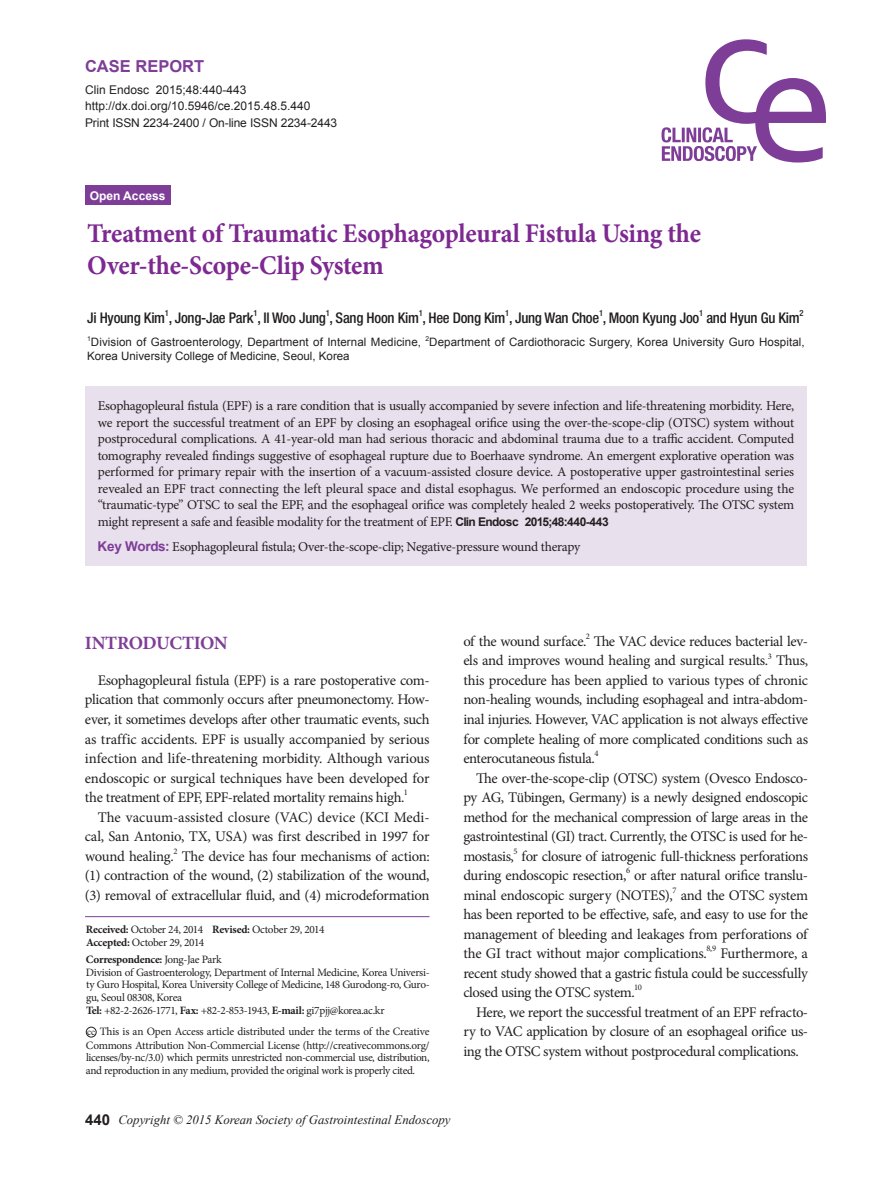
<style>
.page{position:relative;width:893px;height:1191px;background:#fff}
.page>*{position:absolute;margin:0;border:0;box-sizing:border-box;transform-origin:0 0}
.논문_타이틀{font:700 27px/32.4px "Minion Pro";letter-spacing:-.01em;color:#7d2991;scale:.95 1}
.타이틀_서론{font:700 18.75px "Minion Pro";letter-spacing:-.02em;color:#7e3e98}
.t1{font:700 16.5px "Arial";color:#7e3e98}
.본문{font:14.7px/19.5px "Minion Pro";letter-spacing:-.025em;color:#231f20;text-align:justify}
.저자명{font:500 condensed 14.7px "Helvetica Neue";letter-spacing:-.02em;color:#231f20}
.초록내용{font:13.5px/16.5px "Minion Pro";letter-spacing:-.02em;color:#231f20;text-align:justify}
.t2{font:italic 12.75px "Times New Roman";color:#231f20}
.t3{font:12px "Arial";color:#231f20}
.t4{font:700 12px "Arial";color:#fff}
.저자소속{font:11.55px "Arial";letter-spacing:.01em;color:#231f20}
.책임저자{font:11.25px/12.8px "Minion Pro";letter-spacing:-.03em;color:#231f20;text-align:justify}
.책임저자-2{font:700 11.25px "Minion Pro";letter-spacing:-.025em;color:#231f20}
.t5{font:9.3px "Times New Roman";color:#231f20}
.본문-2{font:8.55px "Minion Pro";color:#231f20}
.저자명-2{font:500 condensed 8.55px "Helvetica Neue";color:#231f20}
.저자소속-2{font:6.75px "Arial";color:#231f20}
.s1{font-family:"Arial";font-weight:700;font-size:12px}
.s2{font-family:"Arial";font-weight:700;color:#7e3e98}
.s3{font-weight:700}
.s4{font-weight:400}
.s5{font-family:"Times New Roman"}
.s6{font-family:"Arial";font-weight:700;font-style:normal;font-size:15px}
</style>
<div class="page">
<svg style="left:661px;top:39px;width:165px;height:123px"></svg>
<div style="left:85px;top:386px;width:722px;height:180px;background:#e9e0ee"></div>
<div style="left:85px;top:186px;width:85px;height:19px;background:#7e3e98"></div>
<div style="left:86px;top:1027px;width:10px;height:10px;border:1px solid #231f20;border-radius:50%"></div>
<hr style="left:85px;top:916px;width:344px;height:1px;background:#7e3e98">
<p class="t1" style="left:85px;top:56px;width:121px">CASE REPORT</p>
<p class="t3" style="left:85px;top:82px;width:163px">Clin Endosc 2015;48:440-443</p>
<p class="t3" style="left:85px;top:98px;width:227px">http://dx.doi.org/10.5946/ce.2015.48.5.440</p>
<p class="t3" style="left:85px;top:114px;width:254px">Print ISSN 2234-2400 / On-line ISSN 2234-2443</p>
<p class="t4" style="left:90px;top:187px;width:77px">Open Access</p>
<p class="논문_타이틀" style="left:87px;top:217px;width:648px">Treatment of Traumatic Esophagopleural Fistula Using the<br>Over-the-Scope-Clip System</p>
<p class="저자명" style="left:87px;top:309px;width:614px">Ji Hyoung Kim , Jong-Jae Park , Il Woo Jung , Sang Hoon Kim , Hee Dong Kim , Jung Wan Choe , Moon Kyung Joo</p>
<p class="저자명-2" style="left:165px;top:307px;width:6px">1</p>
<p class="저자명-2" style="left:254px;top:307px;width:6px">1</p>
<p class="저자명-2" style="left:326px;top:307px;width:6px">1</p>
<p class="저자명-2" style="left:419px;top:307px;width:6px">1</p>
<p class="저자명-2" style="left:505px;top:307px;width:6px">1</p>
<p class="저자명-2" style="left:599px;top:307px;width:6px">1</p>
<p class="저자명-2" style="left:699px;top:307px;width:6px">1</p>
<p class="저자명" style="left:706px;top:309px;width:95px">and Hyun Gu Kim</p>
<p class="저자명-2" style="left:799px;top:307px;width:6px">2</p>
<p class="저자소속-2" style="left:87px;top:334px;width:5px">1</p>
<p class="저자소속" style="left:91px;top:335px;width:332px">Division of Gastroenterology, Department of Internal Medicine,</p>
<p class="저자소속-2" style="left:425px;top:334px;width:5px">2</p>
<p class="저자소속" style="left:429px;top:335px;width:377px">Department of Cardiothoracic Surgery, Korea University Guro Hospital,</p>
<p class="저자소속" style="left:87px;top:348px;width:264px">Korea University College of Medicine, Seoul, Korea</p>
<p class="초록내용" style="left:98px;top:397px;width:698px">Esophagopleural fistula (EPF) is a rare condition that is usually accompanied by severe infection and life-threatening morbidity. Here, we report the successful treatment of an EPF by closing an esophageal orifice using the over-the-scope-clip (OTSC) system without postprocedural complications. A 41-year-old man had serious thoracic and abdominal trauma due to a traffic accident. Computed tomography revealed findings suggestive of esophageal rupture due to Boerhaave syndrome. An emergent explorative operation was performed for primary repair with the insertion of a vacuum-assisted closure device. A postoperative upper gastrointestinal series revealed an EPF tract connecting the left pleural space and distal esophagus. We performed an endoscopic procedure using the “traumatic-type” OTSC to seal the EPF, and the esophageal orifice was completely healed 2 weeks postoperatively. The OTSC system might represent a safe and feasible modality for the treatment of EPF. <span class="s1">Clin Endosc 2015;48:440-443</span></p>
<p class="초록내용" style="left:98px;top:538px;width:484px"><span class="s2">Key Words:</span> Esophagopleural fistula; Over-the-scope-clip; Negative-pressure wound therapy</p>
<p class="타이틀_서론" style="left:85px;top:630px;width:144px">INTRODUCTION</p>
<p class="본문" style="left:85px;top:670px;width:346px;text-indent:13px">Esophagopleural fistula (EPF) is a rare postoperative com&shy;plication that commonly occurs after pneumonectomy. How&shy;ever, it sometimes develops after other traumatic events, such as traffic accidents. EPF is usually accompanied by serious infection and life-threatening morbidity. Although various endoscopic or surgical techniques have been developed for the treatment of EPF, EPF-related mortality remains high.</p>
<p class="본문-2" style="left:404px;top:786px;width:6px">1</p>
<p class="본문" style="left:85px;top:807px;width:346px;text-indent:13px">The vacuum-assisted closure (VAC) device (KCI Medi&shy;cal, San Antonio, TX, USA) was first described in 1997 for wound healing.</p>
<p class="본문-2" style="left:173px;top:845px;width:6px">2</p>
<p class="본문" style="left:85px;top:846px;width:346px;text-indent:97px">The device has four mechanisms of action: (1) contraction of the wound, (2) stabilization of the wound, (3) removal of extracellular fluid, and (4) microdeformation</p>
<p class="책임저자" style="left:86px;top:923px;width:240px"><span class="s3">Received:</span> October 24, 2014 <span class="s3">Revised:</span> October 29, 2014<br><span class="s3">Accepted:</span> October 29, 2014</p>
<p class="책임저자-2" style="left:86px;top:951px;width:137px">Correspondence: <span class="s4">Jong-Jae Park</span></p>
<p class="책임저자" style="left:86px;top:965px;width:345px">Division of Gastroenterology, Department of Internal Medicine, Korea Universi&shy;ty Guro Hospital, Korea University College of Medicine, 148 Gurodong-ro, Guro&shy;gu, Seoul 08308, Korea</p>
<p class="책임저자" style="left:86px;top:1004px;width:300px"><span class="s3">Tel:</span> +82-2-2626-1771, <span class="s3">Fax:</span> +82-2-853-1943, <span class="s3">E-mail:</span> gi7pjj@korea.ac.kr</p>
<p class="t5" style="left:87px;top:1025px;width:10px">cc</p>
<p class="책임저자" style="left:86px;top:1025px;width:345px;text-indent:14px">This is an Open Access article distributed under the terms of the Creative Commons Attribution Non-Commercial License (http://creativecommons.org/ licenses/by-nc/3.0) which permits unrestricted non-commercial use, distribution, and reproduction in any medium, provided the original work is properly cited.</p>
<p class="본문" style="left:463px;top:631px;width:125px">of the wound surface.</p>
<p class="본문-2" style="left:586px;top:630px;width:6px">2</p>
<p class="본문" style="left:463px;top:631px;width:346px;text-indent:130px">The VAC device reduces bacterial lev&shy;els and improves wound healing and surgical results.</p>
<p class="본문-2" style="left:768px;top:650px;width:6px">3</p>
<p class="본문" style="left:463px;top:651px;width:346px;text-indent:313px">Thus, this procedure has been applied to various types of chronic non-healing wounds, including esophageal and intra-abdom&shy;inal injuries. However, VAC application is not always effective for complete healing of more complicated conditions such as enterocutaneous fistula.</p>
<p class="본문-2" style="left:594px;top:747px;width:6px">4</p>
<p class="본문" style="left:463px;top:768px;width:346px;text-indent:13px">The over-the-scope-clip (OTSC) system (Ovesco Endosco&shy;py AG, T<span class="s5">ü</span>bingen, Germany) is a newly designed endoscopic method for the mechanical compression of large areas in the gastrointestinal (GI) tract. Currently, the OTSC is used for he&shy;mostasis,</p>
<p class="본문-2" style="left:513px;top:845px;width:6px">5</p>
<p class="본문" style="left:463px;top:846px;width:346px;text-indent:58px">for closure of iatrogenic full-thickness perforations during endoscopic resection,</p>
<p class="본문-2" style="left:626px;top:864px;width:6px">6</p>
<p class="본문" style="left:463px;top:865px;width:346px;text-indent:171px">or after natural orifice translu&shy;minal endoscopic surgery (NOTES),</p>
<p class="본문-2" style="left:672px;top:884px;width:6px">7</p>
<p class="본문" style="left:463px;top:885px;width:346px;text-indent:217px">and the OTSC system has been reported to be effective, safe, and easy to use for the management of bleeding and leakages from perforations of the GI tract without major complications.</p>
<p class="본문-2" style="left:706px;top:942px;width:11px">8,9</p>
<p class="본문" style="left:463px;top:943px;width:346px;text-indent:257px">Furthermore, a recent study showed that a gastric fistula could be successfully closed using the OTSC system.</p>
<p class="본문-2" style="left:634px;top:981px;width:9px">10</p>
<p class="본문" style="left:463px;top:1002px;width:346px;text-indent:13px">Here, we report the successful treatment of an EPF refracto&shy;ry to VAC application by closure of an esophageal orifice us&shy;ing the OTSC system without postprocedural complications.</p>
<p class="t2" style="left:85px;top:1110px;width:367px"><span class="s6">440</span> Copyright © 2015 Korean Society of Gastrointestinal Endoscopy</p>
</div>
